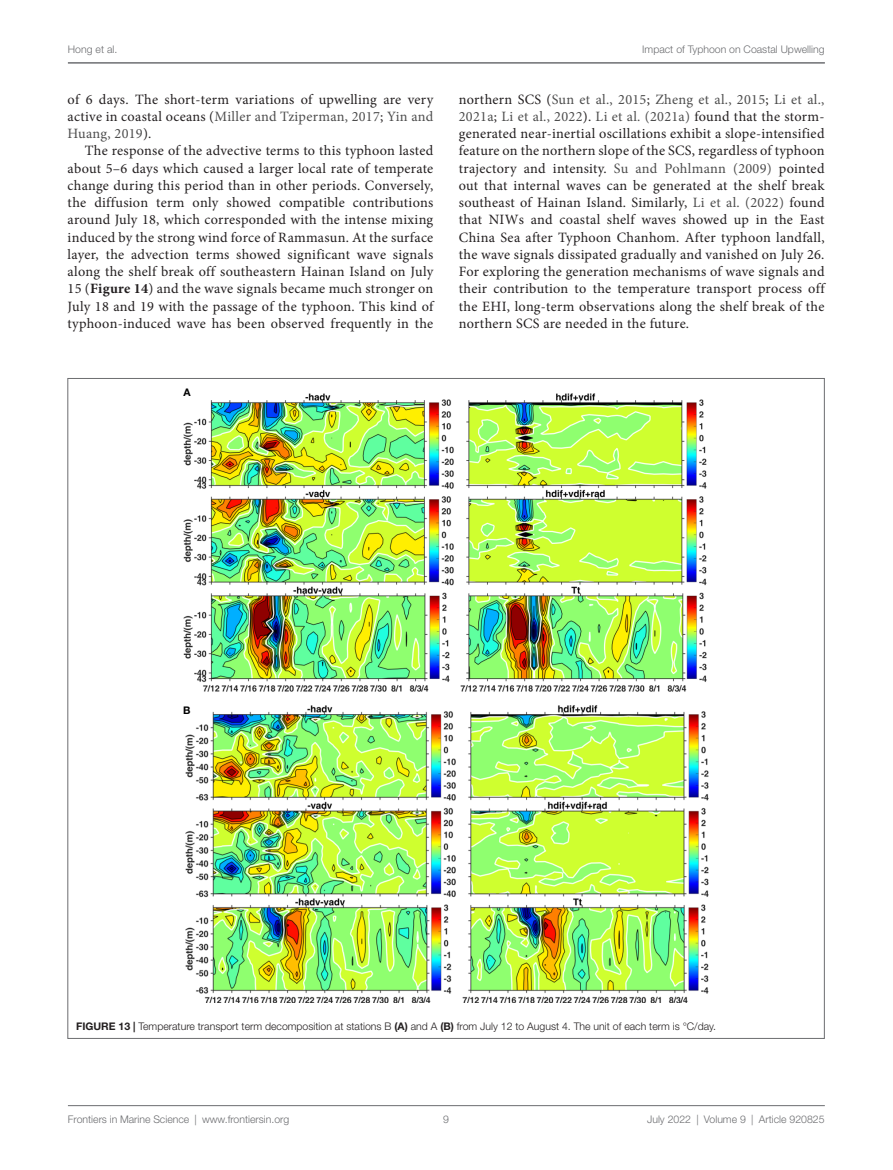
<style>
.page{position:relative;width:893px;height:1170px;background:#fff}
.page>*{position:absolute;margin:0;border:0;box-sizing:border-box;transform-origin:0 0}
.ParaIndent{font:14.25px/17.2px "Minion Pro";letter-spacing:.02em;color:#231f20;text-align:justify}
.t1{font:300 10.5px "Helvetica Neue LT Std";color:#6c6d70}
.FigCaption{font:300 10.5px "Helvetica Neue LT Std";color:#231f20}
.t2{font:700 10.5px "Helvetica Neue LT Std";color:#000100}
.s1{color:#4d4d4d}
.s2{font-weight:700}
</style>
<div class="page">
<hr style="left:68px;top:1105px;width:757px;height:1px;background:#6c6d70">
<hr style="left:68px;top:63px;width:757px;height:1px;background:#6c6d70">
<img style="left:183px;top:393px;width:526px;height:609px">
<p class="t1" style="left:68px;top:43px;width:51px">Hong et al.</p>
<p class="ParaIndent" style="left:68px;top:90px;width:367px">of 6 days. The short-term variations of upwelling are very active in coastal oceans (<span class="s1">Miller and Tziperman, 2017</span>; <span class="s1">Yin and Huang, 2019</span>).</p>
<p class="ParaIndent" style="left:68px;top:142px;width:367px;text-indent:17px">The response of the advective terms to this typhoon lasted about 5–6 days which caused a larger local rate of temperate change during this period than in other periods. Conversely, the diffusion term only showed compatible contributions around July 18, which corresponded with the intense mixing induced by the strong wind force of Rammasun. At the surface layer, the advection terms showed significant wave signals along the shelf break off southeastern Hainan Island on July 15 (<span class="s2">Figure 14</span>) and the wave signals became much stronger on July 18 and 19 with the passage of the typhoon. This kind of typhoon-induced wave has been observed frequently in the</p>
<p class="t2" style="left:183px;top:385px;width:9px">A</p>
<p class="t1" style="left:642px;top:43px;width:184px">Impact of Typhoon on Coastal Upwelling</p>
<p class="ParaIndent" style="left:459px;top:90px;width:367px">northern SCS (<span class="s1">Sun et al., 2015</span>; <span class="s1">Zheng et al., 2015</span>; <span class="s1">Li et al., 2021a</span>; <span class="s1">Li et al., 2022</span>). <span class="s1">Li et al. (2021a)</span> found that the storm&shy;generated near-inertial oscillations exhibit a slope-intensified feature on the northern slope of the SCS, regardless of typhoon trajectory and intensity. <span class="s1">Su and Pohlmann (2009)</span> pointed out that internal waves can be generated at the shelf break southeast of Hainan Island. Similarly, <span class="s1">Li et al. (2022)</span> found that NIWs and coastal shelf waves showed up in the East China Sea after Typhoon Chanhom. After typhoon landfall, the wave signals dissipated gradually and vanished on July 26.<br>For exploring the generation mechanisms of wave signals and their contribution to the temperature transport process off the EHI, long-term observations along the shelf break of the northern SCS are needed in the future.</p>
<p class="t2" style="left:183px;top:703px;width:9px">B</p>
<p class="FigCaption" style="left:76px;top:1019px;width:641px"><span class="s2">FIGURE 13 |</span> Temperature transport term decomposition at stations B <span class="s2">(A)</span> and A <span class="s2">(B)</span> from July 12 to August 4. The unit of each term is °C/day.</p>
<p class="t1" style="left:68px;top:1112px;width:223px">Frontiers in Marine Science | www.frontiersin.org</p>
<p class="t1" style="left:443px;top:1112px;width:7px">9</p>
<p class="t1" style="left:647px;top:1112px;width:179px">July 2022 | Volume 9 | Article 920825</p>
</div>
